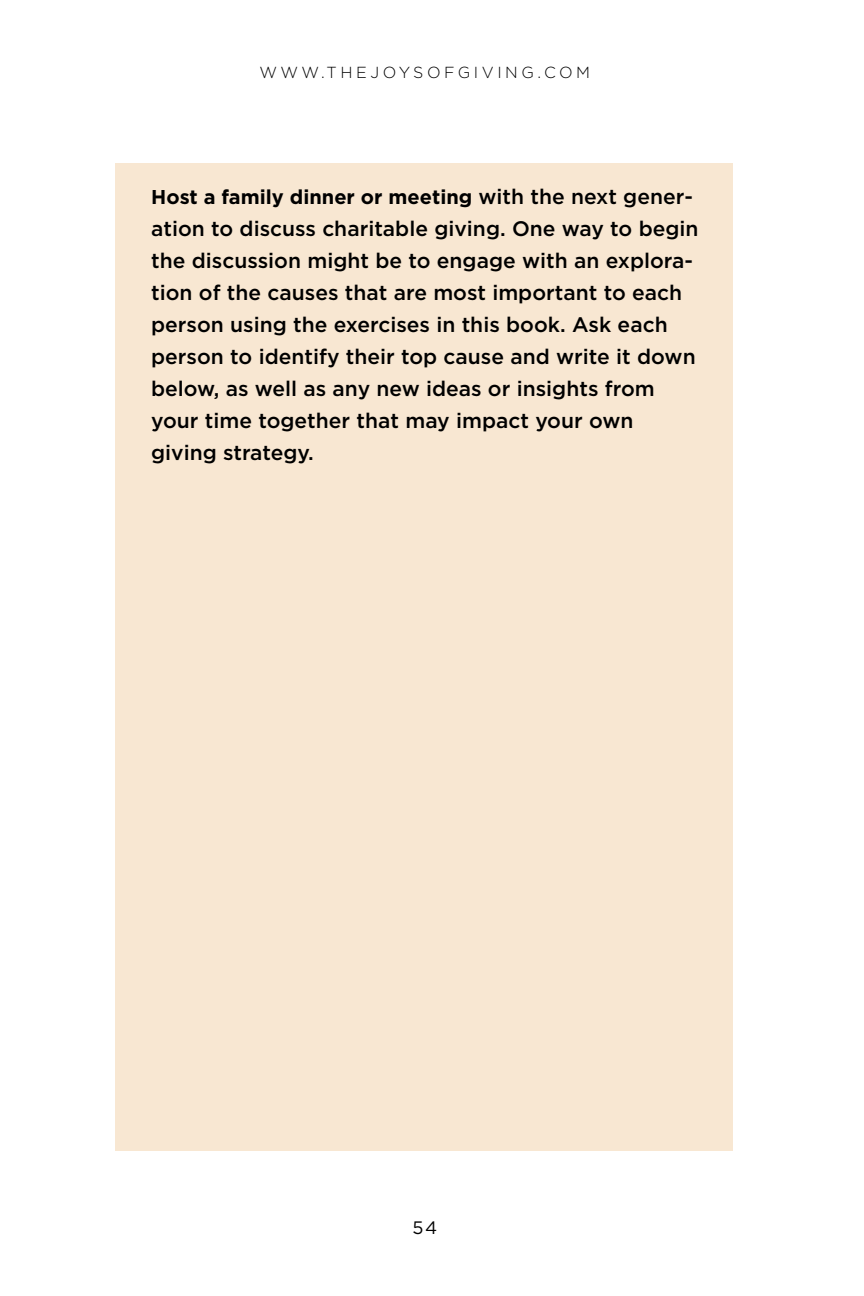
<style>
.page{position:relative;width:864px;height:1296px;background:#fff}
.page>*{position:absolute;margin:0;border:0;box-sizing:border-box;transform-origin:0 0}
.t1{font:500 21px/32px "Gotham";color:#000}
.t2{font:700 20px "Gotham";color:#000}
.t3{font:18px "Gotham";color:#000}
.t4{font:300 16px "Gotham";letter-spacing:.22em;color:#000}
.s1{font-weight:500;font-size:21px}
</style>
<div class="page">
<div style="left:115px;top:163px;width:617px;height:988px;background:#f8e7d2"></div>
<p class="t4" style="left:260px;top:62px;width:332px">WWW.THEJOYSOFGIVING.COM</p>
<p class="t2" style="left:151px;top:184px;width:543px">Host a family dinner or meeting <span class="s1">with the next gener-</span></p>
<p class="t1" style="left:151px;top:212px;width:549px">ation to discuss charitable giving. One way to begin the discussion might be to engage with an explora&shy;tion of the causes that are most important to each person using the exercises in this book. Ask each person to identify their top cause and write it down below, as well as any new ideas or insights from your time together that may impact your own giving strategy.</p>
<p class="t3" style="left:412px;top:1216px;width:26px">54</p>
</div>
